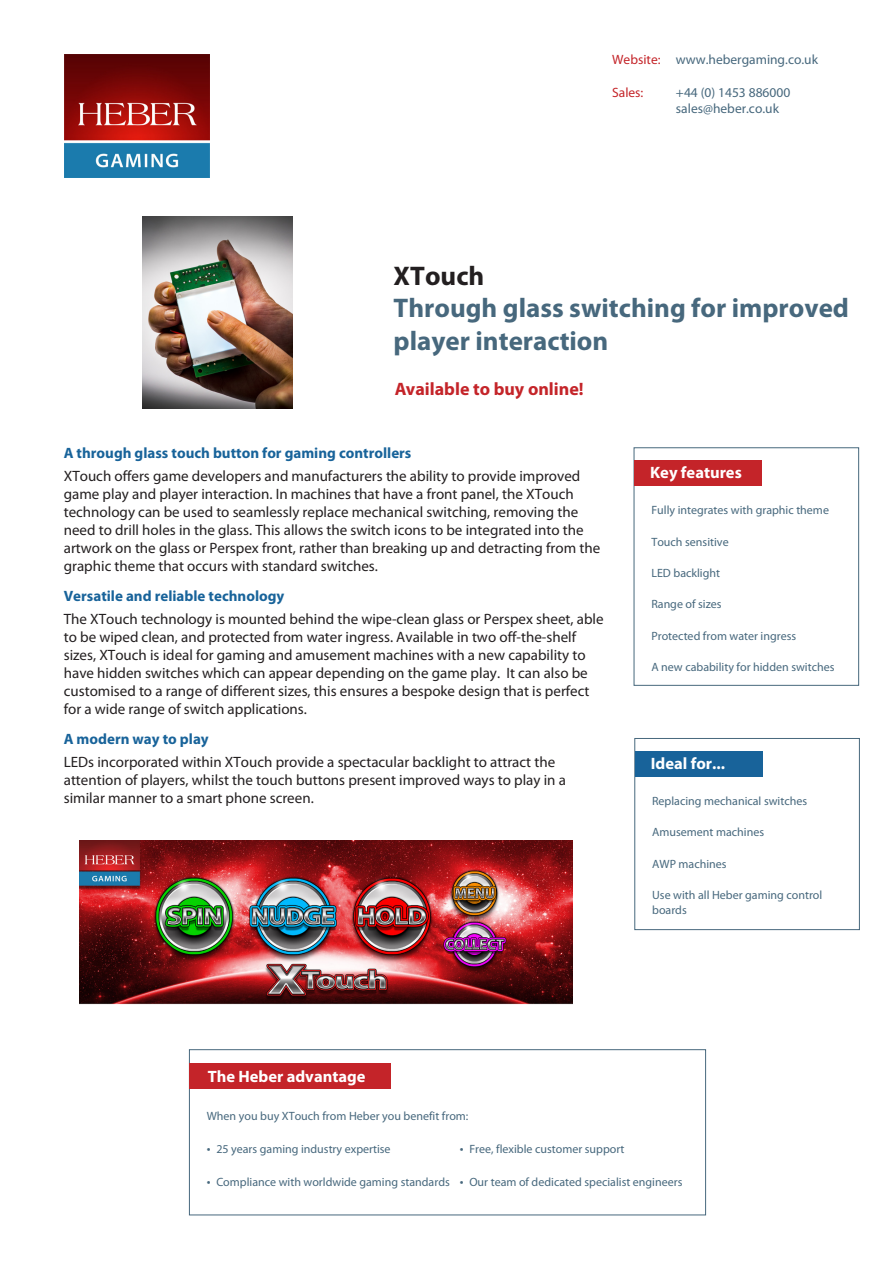
<style>
.page{position:relative;width:893px;height:1263px;background:#fff}
.page>*{position:absolute;margin:0;border:0;box-sizing:border-box;transform-origin:0 0}
.t1{font:700 27px/32.4px "Myriad Pro";color:#47687d}
.t2{font:700 27px "Myriad Pro";color:#231f20}
.t3{font:700 18px "Myriad Pro";color:#c42429}
.t4{font:700 16.5px "Myriad Pro";color:#fff}
.t5{font:15px/18px "Myriad Pro";color:#231f20}
.t6{font:700 15px "Myriad Pro";color:#18639a}
.t7{font:13.5px/16.2px "Myriad Pro";color:#47687d}
.t8{font:13.5px "Myriad Pro";color:#c42429}
.t9{font:12px/14.4px "Myriad Pro";color:#47687d}
.s1{color:#c42429}
.s2{font-size:13.5px}
</style>
<div class="page">
<img style="left:65px;top:54px;width:145px;height:124px">
<div style="left:634px;top:447px;width:225px;height:239px;border:1px solid #47687d"></div>
<div style="left:634px;top:738px;width:226px;height:192px;border:1px solid #47687d"></div>
<div style="left:634px;top:460px;width:128px;height:25px;background:#c42429"></div>
<div style="left:635px;top:751px;width:128px;height:26px;background:#18639a"></div>
<img style="left:79px;top:840px;width:494px;height:164px">
<div style="left:189px;top:1049px;width:517px;height:166px;border:1px solid #47687d"></div>
<div style="left:190px;top:1063px;width:201px;height:26px;background:#c42429"></div>
<img style="left:143px;top:216px;width:150px;height:192px">
<p class="t7" style="left:612px;top:52px;width:207px"><span class="s1">Website:</span> www.hebergaming.co.uk</p>
<p class="t8" style="left:612px;top:84px;width:33px">Sales:</p>
<p class="t7" style="left:676px;top:84px;width:116px">+44 (0) 1453 886000 sales@heber.co.uk</p>
<p class="t2" style="left:394px;top:258px;width:92px">XTouch</p>
<p class="t1" style="left:394px;top:291px;width:457px">Through glass switching for improved player interaction</p>
<p class="t3" style="left:395px;top:377px;width:190px">Available to buy online!</p>
<p class="t6" style="left:64px;top:443px;width:349px">A through glass touch button for gaming controllers</p>
<p class="t5" style="left:64px;top:466px;width:538px">XTouch offers game developers and manufacturers the ability to provide improved game play and player interaction. In machines that have a front panel, the XTouch technology can be used to seamlessly replace mechanical switching, removing the need to drill holes in the glass. This allows the switch icons to be integrated into the artwork on the glass or Perspex front, rather than breaking up and detracting from the graphic theme that occurs with standard switches.</p>
<p class="t6" style="left:64px;top:586px;width:222px">Versatile and reliable technology</p>
<p class="t5" style="left:64px;top:609px;width:541px">The XTouch technology is mounted behind the wipe-clean glass or Perspex sheet, able to be wiped clean, and protected from water ingress. Available in two off-the-shelf sizes, XTouch is ideal for gaming and amusement machines with a new capability to have hidden switches which can appear depending on the game play. It can also be customised to a range of different sizes, this ensures a bespoke design that is perfect for a wide range of switch applications.</p>
<p class="t6" style="left:64px;top:729px;width:147px">A modern way to play</p>
<p class="t5" style="left:64px;top:752px;width:504px">LEDs incorporated within XTouch provide a spectacular backlight to attract the attention of players, whilst the touch buttons present improved ways to play in a similar manner to a smart phone screen.</p>
<p class="t4" style="left:650px;top:462px;width:93px">Key features</p>
<p class="t9" style="left:651px;top:503px;width:179px">Fully integrates with graphic theme</p>
<p class="t9" style="left:651px;top:534px;width:79px">Touch sensitive</p>
<p class="t9" style="left:651px;top:566px;width:70px">LED backlight</p>
<p class="t9" style="left:651px;top:597px;width:72px">Range of sizes</p>
<p class="t9" style="left:651px;top:628px;width:146px">Protected from water ingress</p>
<p class="t9" style="left:651px;top:660px;width:185px">A new cabability for hidden switches</p>
<p class="t4" style="left:651px;top:753px;width:76px">Ideal for...</p>
<p class="t9" style="left:652px;top:793px;width:157px">Replacing mechanical switches</p>
<p class="t9" style="left:652px;top:825px;width:113px">Amusement machines</p>
<p class="t9" style="left:652px;top:856px;width:76px">AWP machines</p>
<p class="t9" style="left:652px;top:888px;width:172px">Use with all Heber gaming control boards</p>
<p class="t4" style="left:208px;top:1065px;width:159px">The Heber advantage</p>
<p class="t9" style="left:207px;top:1108px;width:263px">When you buy XTouch from Heber you benefit from:</p>
<p class="t9" style="left:207px;top:1142px;width:185px"><span class="s2">•</span> 25 years gaming industry expertise</p>
<p class="t9" style="left:460px;top:1142px;width:166px"><span class="s2">•</span> Free, flexible customer support</p>
<p class="t9" style="left:207px;top:1174px;width:477px"><span class="s2">•</span> Compliance with worldwide gaming standards <span class="s2">•</span> Our team of dedicated specialist engineers</p>
</div>
